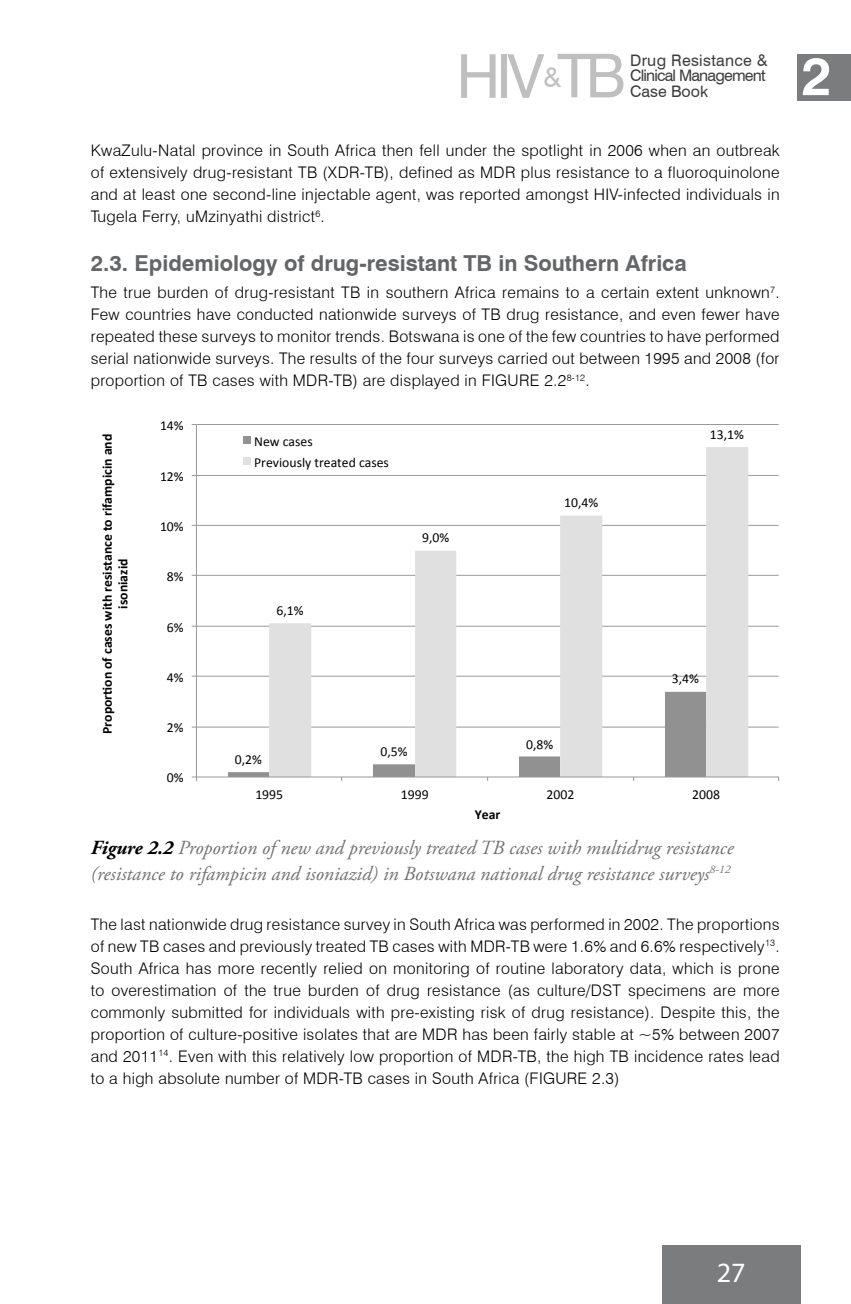
<style>
.page{position:relative;width:851px;height:1304px;background:#fff}
.page>*{position:absolute;margin:0;border:0;box-sizing:border-box;transform-origin:0 0}
.t1{font:60.6px "Swiss 721 BT";color:#bfbfbf}
.t2{font:700 53px "Swiss 721 BT";color:#fff}
.t3{font:28px "Myriad Pro";color:#fff}
.t4{font:26.8px "Swiss 721 BT";color:#bfbfbf}
.t5{font:700 22px "Swiss 721 BT";color:#646567}
.t6{font:italic 20px/26.4px "Adobe Garamond Pro";color:#707172}
.t7{font:300 16px/22px "Swiss 721 BT";letter-spacing:.02em;color:#000;text-align:justify}
.t8{font:16px/15.2px "Swiss 721 BT";letter-spacing:-.05em;color:#3e3d40}
.t9{font:16px "Swiss 721 BT";color:#3e3d40}
.t10{font:13.8px/20.8px "Calibri";color:#000}
.t11{font:700 13.8px/15.6px "Calibri";color:#000;text-align:center}
.s1{font-weight:700;color:#000}
</style>
<div class="page">
<div style="left:662px;top:1245px;width:139px;height:58px;background:#7b7c7e"></div>
<div style="left:797px;top:54px;width:53px;height:47px;background:#7b7c7e"></div>
<hr style="left:196px;top:727px;width:582px;height:1px;background:#989898">
<hr style="left:196px;top:676px;width:582px;height:1px;background:#989898">
<hr style="left:196px;top:626px;width:582px;height:1px;background:#989898">
<hr style="left:196px;top:575px;width:582px;height:1px;background:#989898">
<hr style="left:196px;top:525px;width:582px;height:1px;background:#989898">
<hr style="left:196px;top:475px;width:582px;height:1px;background:#989898">
<hr style="left:196px;top:424px;width:582px;height:1px;background:#989898">
<svg style="left:269px;top:447px;width:479px;height:329px"></svg>
<hr style="left:196px;top:425px;width:1px;height:352px;background:#989898">
<hr style="left:196px;top:776px;width:582px;height:1px;background:#989898">
<svg style="left:192px;top:776px;width:5px;height:5px"></svg>
<svg style="left:228px;top:692px;width:478px;height:89px"></svg>
<div style="left:243px;top:437px;width:8px;height:7px;background:#919191"></div>
<div style="left:243px;top:458px;width:8px;height:7px;background:#e0e0e0"></div>
<h1 class="t1" style="left:456px;top:39px;width:171px">HIV TB</h1>
<p class="t8" style="left:630px;top:53px;width:139px">Drug Resistance &amp;<br>Clinical Management</p>
<h3 class="t4" style="left:543px;top:61px;width:20px">&amp;</h3>
<p class="t9" style="left:630px;top:81px;width:80px">Case Book</p>
<p class="t7" style="left:91px;top:139px;width:690px">KwaZulu-Natal province in South Africa then fell under the spotlight in 2006 when an outbreak of extensively drug-resistant TB (XDR-TB), defined as MDR plus resistance to a fluoroquinolone and at least one second-line injectable agent, was reported amongst HIV-infected individuals in Tugela Ferry, uMzinyathi district<sup>6</sup>.</p>
<h3 class="t5" style="left:91px;top:249px;width:597px">2.3. Epidemiology of drug-resistant TB in Southern Africa</h3>
<p class="t7" style="left:91px;top:281px;width:690px">The true burden of drug-resistant TB in southern Africa remains to a certain extent unknown<sup>7</sup>.<br>Few countries have conducted nationwide surveys of TB drug resistance, and even fewer have repeated these surveys to monitor trends. Botswana is one of the few countries to have performed serial nationwide surveys. The results of the four surveys carried out between 1995 and 2008 (for proportion of TB cases with MDR-TB) are displayed in Figure</p>
<p class="t7" style="left:544px;top:369px;width:47px">2.2<sup>8-12</sup>.</p>
<p class="t11" style="left:99px;top:734px;width:301px;rotate:-90deg">Propor%on of cases with resistance to rifampicin and isoniazid</p>
<p class="t10" style="left:160px;top:415px;width:25px">14%</p>
<p class="t10" style="left:160px;top:466px;width:25px">12%</p>
<p class="t10" style="left:160px;top:516px;width:25px">10%</p>
<p class="t10" style="left:167px;top:566px;width:18px">8%</p>
<p class="t10" style="left:167px;top:617px;width:18px">6%</p>
<p class="t10" style="left:167px;top:667px;width:18px">4%</p>
<p class="t10" style="left:167px;top:717px;width:18px">2%</p>
<p class="t10" style="left:167px;top:768px;width:18px">0%</p>
<p class="t10" style="left:254px;top:431px;width:136px">New cases<br>Previously treated cases</p>
<p class="t10" style="left:276px;top:600px;width:29px">6,1%</p>
<p class="t10" style="left:422px;top:527px;width:29px">9,0%</p>
<p class="t10" style="left:235px;top:749px;width:29px">0,2%</p>
<p class="t10" style="left:380px;top:741px;width:29px">0,5%</p>
<p class="t10" style="left:564px;top:492px;width:36px">10,4%</p>
<p class="t10" style="left:526px;top:734px;width:29px">0,8%</p>
<p class="t10" style="left:709px;top:424px;width:36px">13,1%</p>
<p class="t10" style="left:671px;top:668px;width:29px">3,4%</p>
<p class="t10" style="left:255px;top:784px;width:29px">1995</p>
<p class="t10" style="left:401px;top:784px;width:29px">1999</p>
<p class="t10" style="left:546px;top:784px;width:29px">2002</p>
<p class="t10" style="left:692px;top:784px;width:29px">2008</p>
<p class="t11" style="left:474px;top:807px;width:27px">Year</p>
<p class="t6" style="left:91px;top:835px;width:644px"><span class="s1">Figure 2.2</span> Proportion of new and previously treated TB cases with multidrug resistance (resistance to rifampicin and isoniazid) in Botswana national drug resistance surveys<sup>8-12</sup></p>
<p class="t7" style="left:91px;top:913px;width:690px">The last nationwide drug resistance survey in South Africa was performed in 2002. The proportions of new TB cases and previously treated TB cases with MDR-TB were 1.6% and 6.6% respectively<sup>13</sup>.<br>South Africa has more recently relied on monitoring of routine laboratory data, which is prone to overestimation of the true burden of drug resistance (as culture/DST specimens are more commonly submitted for individuals with pre-existing risk of drug resistance). Despite this, the proportion of culture-positive isolates that are MDR has been fairly stable at ~5% between 2007 and 2011<sup>14</sup>. Even with this relatively low proportion of MDR-TB, the high TB incidence rates lead to a high absolute number of MDR-TB cases in South Africa (Figure</p>
<p class="t7" style="left:592px;top:1067px;width:29px">2.3)</p>
<h2 class="t2" style="left:801px;top:44px;width:32px">2</h2>
<h3 class="t3" style="left:716px;top:1255px;width:30px">27</h3>
</div>
